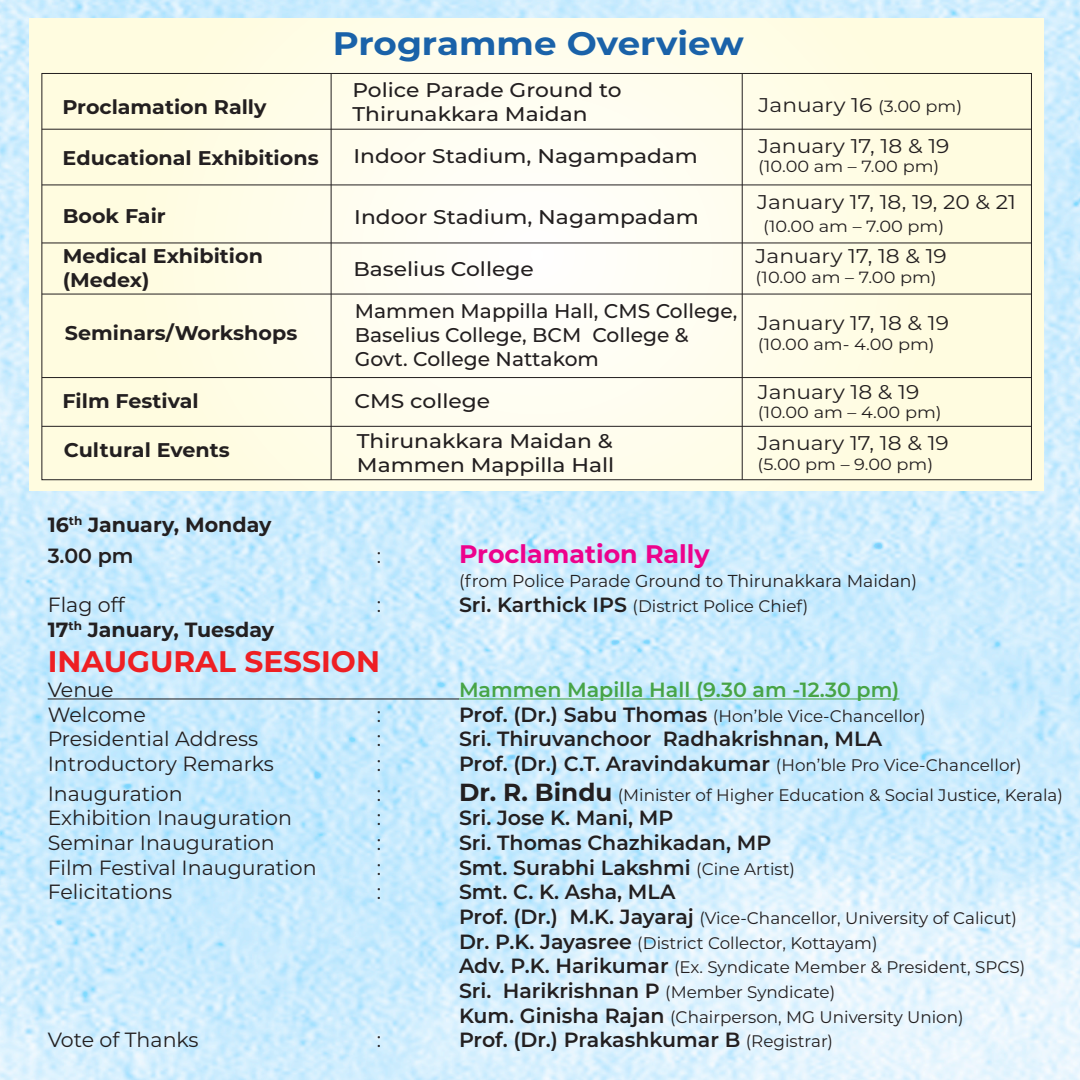
<style>
.page{position:relative;width:1080px;height:1080px;background:#fff}
.page>*{position:absolute;margin:0;border:0;box-sizing:border-box;transform-origin:0 0}
.t1{font:700 32.5px "Montserrat";color:#1a62a9;scale:1.1 1}
.t2{font:700 29.75px "Montserrat";color:#ee1f23}
.t3{font:700 25.25px "Montserrat";color:#ed028c}
.t4{font:600 20.5px "Montserrat";color:#231f20}
.t5{font:20.5px "Montserrat";color:#231f20}
.t6{font:700 20.5px/30.5px "Montserrat";color:#231f20}
.t7{font:600 20.5px "Montserrat";color:#47a446}
.t8{font:500 19.75px/23.8px "Montserrat";color:#231f20;scale:1.1 1}
.t9{font:700 19.75px/40.5px "Montserrat";color:#231f20;scale:1.04 1}
.t10{font:19.75px/41px "Montserrat";color:#231f20;scale:1.1 1}
.t11{font:500 19.75px/23.8px "Montserrat";color:#231f20}
.t12{font:17.25px "Montserrat";color:#231f20}
.t13{font:16.75px/24.8px "Montserrat";color:#231f20}
.t14{font:16.25px "Montserrat";color:#231f20;scale:1.1 1}
.s1{font-weight:600}
.s2{font-size:16.25px}
.s3{font-weight:600;font-size:20.5px}
.s4{font-weight:400;font-size:16.75px}
.s5{font-weight:700;font-size:24.75px}
</style>
<div class="page">
<img style="left:0;top:0;width:1080px;height:1080px">
<hr style="left:48px;top:698px;width:411px;height:1px;background:#231f20">
<hr style="left:459px;top:698px;width:440px;height:1px;background:#47a446">
<svg style="left:30px;top:18px;width:1013px;height:472px"></svg>
<hr style="left:42px;top:426px;width:989px;height:1px;background:#231f20">
<hr style="left:42px;top:377px;width:989px;height:1px;background:#231f20">
<hr style="left:42px;top:294px;width:989px;height:1px;background:#231f20">
<hr style="left:42px;top:243px;width:989px;height:1px;background:#231f20">
<hr style="left:42px;top:184px;width:989px;height:1px;background:#231f20">
<hr style="left:42px;top:129px;width:989px;height:1px;background:#231f20">
<hr style="left:742px;top:73px;width:1px;height:407px;background:#231f20">
<hr style="left:331px;top:73px;width:1px;height:407px;background:#231f20">
<p class="t9" style="left:62px;top:85px;width:198px">Proclamation Rally</p>
<p class="t9" style="left:63px;top:137px;width:248px">Educational Exhibitions</p>
<p class="t9" style="left:63px;top:195px;width:194px">Book Fair<br>Medical Exhibition</p>
<p class="t9" style="left:63px;top:259px;width:85px">(Medex)</p>
<p class="t9" style="left:65px;top:312px;width:225px">Seminars/Workshops</p>
<p class="t9" style="left:63px;top:380px;width:132px">Film Festival</p>
<p class="t9" style="left:64px;top:428px;width:161px">Cultural Events</p>
<p class="t6" style="left:48px;top:509px;width:225px">16<sup>th</sup> January, Monday<br><span class="s1">3.00 pm</span></p>
<h1 class="t1" style="left:333px;top:20px;width:375px">Programme Overview</h1>
<p class="t8" style="left:352px;top:77px;width:246px">Police Parade Ground to<br>Thirunakkara Maidan</p>
<p class="t8" style="left:353px;top:143px;width:315px">Indoor Stadium, Nagampadam</p>
<p class="t8" style="left:354px;top:205px;width:315px">Indoor Stadium, Nagampadam</p>
<p class="t8" style="left:353px;top:248px;width:351px;line-height:41.8px">Baselius College<br>Mammen Mappilla Hall, CMS College,</p>
<p class="t11" style="left:355px;top:322px;width:335px">Baselius College, BCM College &amp;<br>Govt. College Nattakom</p>
<p class="t8" style="left:354px;top:381px;width:236px;line-height:39.5px">CMS college<br>Thirunakkara Maidan &amp;</p>
<p class="t8" style="left:357px;top:452px;width:236px">Mammen Mappilla Hall</p>
<p class="t10" style="left:758px;top:84px;width:187px">January 16 <span class="s2">(3.00 pm)<br></span>January 17, 18 &amp; 19</p>
<p class="t14" style="left:758px;top:156px;width:166px">(10.00 am – 7.00 pm)</p>
<p class="t10" style="left:757px;top:180px;width:237px">January 17, 18, 19, 20 &amp; 21</p>
<p class="t14" style="left:763px;top:215px;width:166px">(10.00 am – 7.00 pm)</p>
<p class="t10" style="left:756px;top:235px;width:175px">January 17, 18 &amp; 19</p>
<p class="t14" style="left:756px;top:266px;width:166px">(10.00 am – 7.00 pm)</p>
<p class="t10" style="left:758px;top:302px;width:175px">January 17, 18 &amp; 19</p>
<p class="t14" style="left:758px;top:333px;width:162px">(10.00 am- 4.00 pm)</p>
<p class="t10" style="left:758px;top:371px;width:148px">January 18 &amp; 19</p>
<p class="t14" style="left:758px;top:401px;width:169px">(10.00 am – 4.00 pm)</p>
<p class="t10" style="left:758px;top:422px;width:175px">January 17, 18 &amp; 19</p>
<p class="t14" style="left:758px;top:453px;width:161px">(5.00 pm – 9.00 pm)</p>
<p class="t5" style="left:377px;top:541px;width:6px">:</p>
<h3 class="t3" style="left:459px;top:535px;width:252px">Proclamation Rally</h3>
<p class="t12" style="left:459px;top:569px;width:460px">(from Police Parade Ground to Thirunakkara Maidan)</p>
<p class="t5" style="left:48px;top:591px;width:79px">Flag off</p>
<p class="t5" style="left:377px;top:591px;width:6px">:</p>
<p class="t13" style="left:459px;top:593px;width:351px"><span class="s3">Sri. Karthick IPS</span> (District Police Chief)</p>
<p class="t6" style="left:48px;top:613px;width:228px">17<sup>th</sup> January, Tuesday</p>
<h2 class="t2" style="left:48px;top:640px;width:334px">INAUGURAL SESSION</h2>
<p class="t5" style="left:48px;top:676px;width:67px">Venue</p>
<p class="t7" style="left:459px;top:675px;width:442px">Mammen Mapilla Hall (9.30 am -12.30 pm)</p>
<p class="t5" style="left:48px;top:700px;width:100px">Welcome</p>
<p class="t5" style="left:377px;top:700px;width:6px">:</p>
<p class="t13" style="left:459px;top:703px;width:468px"><span class="s3">Prof. (Dr.) Sabu Thomas</span> (Hon’ble Vice-Chancellor)</p>
<p class="t5" style="left:48px;top:725px;width:212px">Presidential Address</p>
<p class="t5" style="left:377px;top:725px;width:6px">:</p>
<p class="t4" style="left:459px;top:724px;width:425px">Sri. Thiruvanchoor Radhakrishnan, MLA</p>
<p class="t5" style="left:48px;top:750px;width:228px">Introductory Remarks</p>
<p class="t5" style="left:377px;top:750px;width:6px">:</p>
<p class="t4" style="left:459px;top:749px;width:564px">Prof. (Dr.) C.T. Aravindakumar <span class="s4">(Hon’ble Pro Vice-Chancellor)</span></p>
<p class="t5" style="left:48px;top:779px;width:136px">Inauguration</p>
<p class="t5" style="left:377px;top:779px;width:6px">:</p>
<p class="t13" style="left:459px;top:782px;width:605px"><span class="s5">Dr. R. Bindu</span> (Minister of Higher Education &amp; Social Justice, Kerala)</p>
<p class="t5" style="left:48px;top:804px;width:246px">Exhibition Inauguration</p>
<p class="t5" style="left:377px;top:804px;width:6px">:</p>
<p class="t4" style="left:459px;top:803px;width:216px">Sri. Jose K. Mani, MP</p>
<p class="t5" style="left:48px;top:829px;width:229px">Seminar Inauguration</p>
<p class="t5" style="left:377px;top:829px;width:6px">:</p>
<p class="t4" style="left:459px;top:828px;width:314px">Sri. Thomas Chazhikadan, MP</p>
<p class="t5" style="left:48px;top:853px;width:270px">Film Festival Inauguration</p>
<p class="t5" style="left:377px;top:853px;width:6px">:</p>
<p class="t4" style="left:459px;top:853px;width:338px">Smt. Surabhi Lakshmi <span class="s4">(Cine Artist)</span></p>
<p class="t5" style="left:48px;top:878px;width:126px">Felicitations</p>
<p class="t5" style="left:377px;top:878px;width:6px">:</p>
<p class="t4" style="left:459px;top:877px;width:218px">Smt. C. K. Asha, MLA</p>
<p class="t13" style="left:459px;top:905px;width:568px"><span class="s3">Prof. (Dr.) M.K. Jayaraj</span> (Vice-Chancellor, University of Calicut)<br><span class="s3">Dr. P.K. Jayasree</span> (District Collector, Kottayam)<br><span class="s3">Adv. P.K. Harikumar</span> (Ex. Syndicate Member &amp; President, SPCS)</p>
<p class="t4" style="left:459px;top:976px;width:378px">Sri. Harikrishnan P <span class="s4">(Member Syndicate)</span></p>
<p class="t13" style="left:459px;top:1004px;width:506px"><span class="s3">Kum. Ginisha Rajan</span> (Chairperson, MG University Union)</p>
<p class="t5" style="left:48px;top:1026px;width:153px">Vote of Thanks</p>
<p class="t5" style="left:377px;top:1026px;width:6px">:</p>
<p class="t4" style="left:459px;top:1026px;width:376px">Prof. (Dr.) Prakashkumar B <span class="s4">(Registrar)</span></p>
</div>
